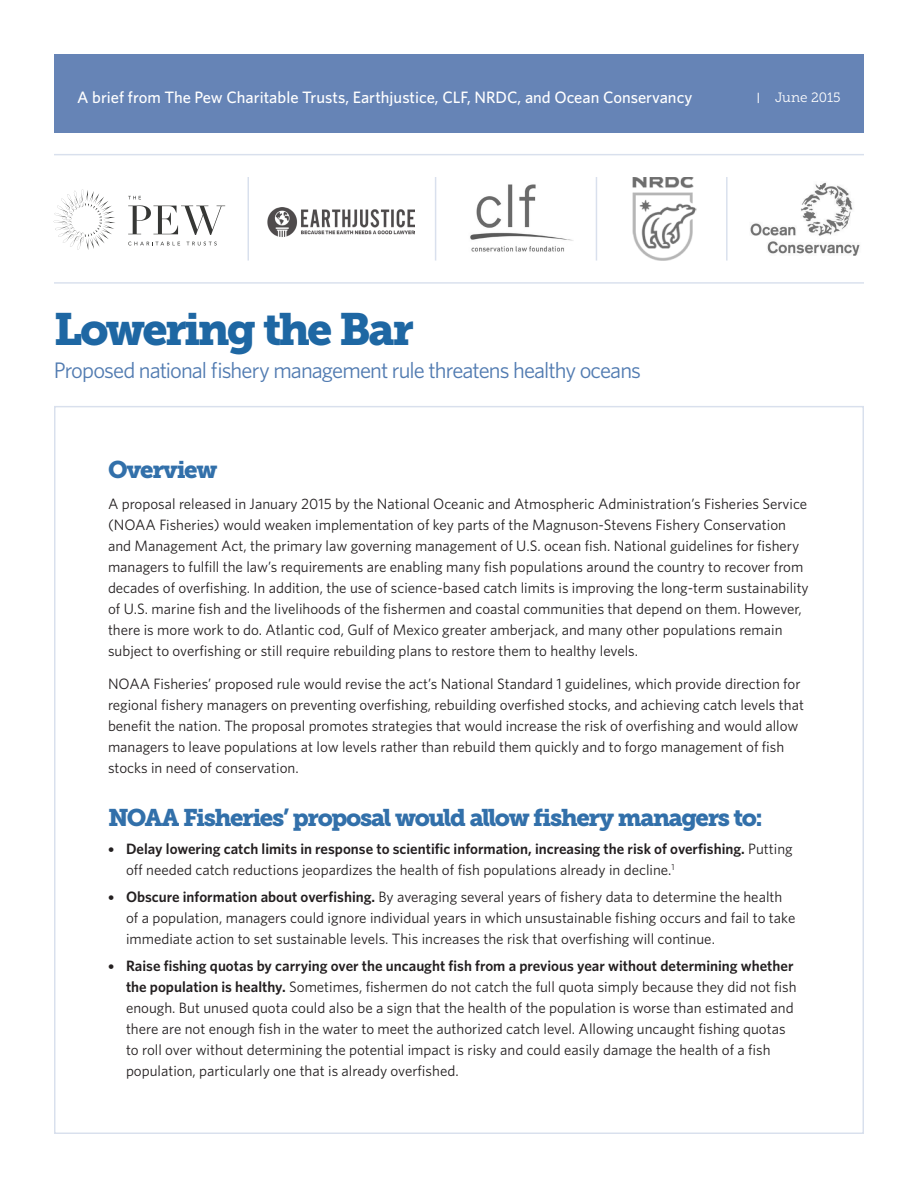
<style>
.page{position:relative;width:918px;height:1188px;background:#fff}
.page>*{position:absolute;margin:0;border:0;box-sizing:border-box;transform-origin:0 0}
.t1{font:45px "Museo Slab 900";letter-spacing:-.055em;color:#1e67a3}
.t2{font:24px "Museo Slab 900";letter-spacing:-.055em;color:#3270aa}
.t3{font:22.5px "Whitney";letter-spacing:-.04em;color:#517bb1}
.t4{font:500 16.5px "Whitney";color:#fff}
.t5{font:15px/21px "Whitney";color:#231f20}
.t6{font:600 15px/21px "Whitney";color:#231f20}
.t7{font:13.5px "Museo Slab 300";color:#fff}
.s1{font-family:"Museo Sans 500";font-weight:400}
.s2{font-weight:400}
.s3{font-family:"Museo Sans 500"}
.s4{font-weight:600}
</style>
<div class="page">
<div style="left:54px;top:54px;width:810px;height:78px;background:#6684b6"></div>
<hr style="left:54px;top:154px;width:810px;height:1px;background:#6685b7">
<hr style="left:54px;top:282px;width:810px;height:2px;background:#6685b7">
<hr style="left:596px;top:177px;width:1px;height:84px;background:#6685b7">
<hr style="left:726px;top:177px;width:2px;height:84px;background:#6685b7">
<hr style="left:435px;top:177px;width:1px;height:84px;background:#6685b7">
<hr style="left:248px;top:177px;width:1px;height:84px;background:#6685b7">
<img style="left:267px;top:207px;width:148px;height:30px">
<svg style="left:632px;top:177px;width:65px;height:84px"></svg>
<svg style="left:750px;top:182px;width:110px;height:74px"></svg>
<svg style="left:128px;top:205px;width:97px;height:30px"></svg>
<svg style="left:128px;top:242px;width:52px;height:3px"></svg>
<svg style="left:187px;top:242px;width:30px;height:3px"></svg>
<svg style="left:128px;top:196px;width:13px;height:3px"></svg>
<svg style="left:54px;top:189px;width:61px;height:61px"></svg>
<p class="t4" style="left:77px;top:86px;width:617px">A brief from The Pew Charitable Trusts, Earthjustice, CLF, NRDC, and Ocean Conservancy</p>
<p class="t7" style="left:775px;top:90px;width:67px">June 2015</p>
<h1 class="t1" style="left:54px;top:303px;width:362px">Lowering the Bar</h1>
<h3 class="t3" style="left:54px;top:356px;width:589px">Proposed national fishery management rule threatens healthy oceans</h3>
<h2 class="t2" style="left:108px;top:456px;width:111px">Overview</h2>
<p class="t5" style="left:108px;top:493px;width:702px">A proposal released in January 2015 by the National Oceanic and Atmospheric Administration’s Fisheries Service (NOAA Fisheries) would weaken implementation of key parts of the Magnuson-Stevens Fishery Conservation and Management Act, the primary law governing management of U.S. ocean fish. National guidelines for fishery managers to fulfill the law’s requirements are enabling many fish populations around the country to recover from decades of overfishing. In addition, the use of science-based catch limits is improving the long-term sustainability of U.S. marine fish and the livelihoods of the fishermen and coastal communities that depend on them. However, there is more work to do. Atlantic cod, Gulf of Mexico greater amberjack, and many other populations remain subject to overfishing or still require rebuilding plans to restore them to healthy levels.</p>
<p class="t5" style="left:108px;top:673px;width:697px">NOAA Fisheries’ proposed rule would revise the act’s National Standard 1 guidelines, which provide direction for regional fishery managers on preventing overfishing, rebuilding overfished stocks, and achieving catch levels that benefit the nation. The proposal promotes strategies that would increase the risk of overfishing and would allow managers to leave populations at low levels rather than rebuild them quickly and to forgo management of fish stocks in need of conservation.</p>
<h2 class="t2" style="left:108px;top:804px;width:656px">NOAA Fisheries’ proposal would allow fishery managers to:</h2>
<p class="t6" style="left:126px;top:838px;width:668px;text-indent:-18px"><span class="s1">•</span> Delay lowering catch limits in response to scientific information, increasing the risk of overfishing. <span class="s2">Putting off needed catch reductions jeopardizes the health of fish populations already in decline.</span><sup>1</sup></p>
<p class="t5" style="left:126px;top:886px;width:671px;text-indent:-18px"><span class="s3">•</span> <span class="s4">Obscure information about overfishing.</span> By averaging several years of fishery data to determine the health of a population, managers could ignore individual years in which unsustainable fishing occurs and fail to take immediate action to set sustainable levels. This increases the risk that overfishing will continue.</p>
<p class="t5" style="left:126px;top:955px;width:672px;text-indent:-18px"><span class="s3">•</span> <span class="s4">Raise fishing quotas by carrying over the uncaught fish from a previous year without determining whether the population is healthy.</span> Sometimes, fishermen do not catch the full quota simply because they did not fish enough. But unused quota could also be a sign that the health of the population is worse than estimated and there are not enough fish in the water to meet the authorized catch level. Allowing uncaught fishing quotas to roll over without determining the potential impact is risky and could easily damage the health of a fish population, particularly one that is already overfished.</p>
</div>
